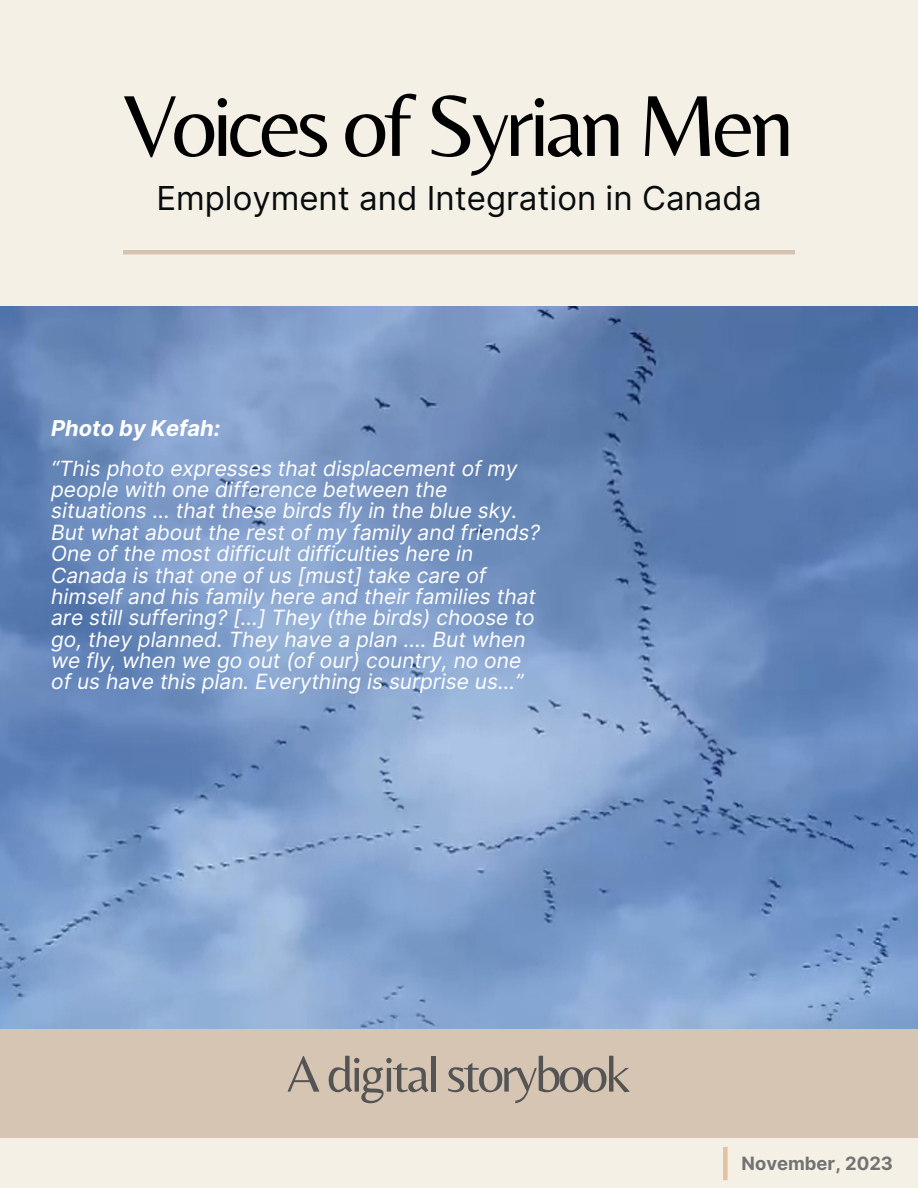
<style>
.page{position:relative;width:918px;height:1188px;background:#f4f0e6}
.page>*{position:absolute;margin:0;border:0;box-sizing:border-box;transform-origin:0 0}
.t1{font:90px "Belleza";letter-spacing:-.055em;color:#000}
.t2{font:52.5px "Belleza";letter-spacing:-.055em;color:#545454}
.t3{font:33px "Inter";color:#080c0c}
.t4{font:italic 700 21.9px "Inter";color:#fff}
.t5{font:italic 21px/21.3px "Inter";color:#fff}
.t6{font:700 18.3px "Inter";color:#737373}
</style>
<div class="page">
<div style="left:0;top:1000px;width:918px;height:138px;background:#d6c5b3"></div>
<hr style="left:123px;top:250px;width:672px;height:4px;background:#d5c2b0">
<img style="left:0;top:306px;width:918px;height:723px">
<div style="left:723px;top:1147px;width:5px;height:33px;background:#e2c1a2"></div>
<p class="t1" style="left:123px;top:72px;width:673px">Voices of Syrian Men</p>
<p class="t3" style="left:156px;top:178px;width:607px">Employment and Integration in Canada</p>
<p class="t4" style="left:51px;top:415px;width:171px">Photo by Kefah:</p>
<p class="t5" style="left:51px;top:457px;width:491px">“This photo expresses that displacement of my people with one difference between the situations … that these birds fly in the blue sky.<br>But what about the rest of my family and friends?<br>One of the most difficult difficulties here in Canada is that one of us [must] take care of himself and his family here and their families that are still suffering? […] They (the birds) choose to go, they planned. They have a plan …. But when we fly, when we go out (of our) country, no one of us have this plan. Everything is surprise us...”</p>
<p class="t2" style="left:287px;top:1043px;width:346px">A digital storybook</p>
<p class="t6" style="left:742px;top:1153px;width:153px">November, 2023</p>
</div>
